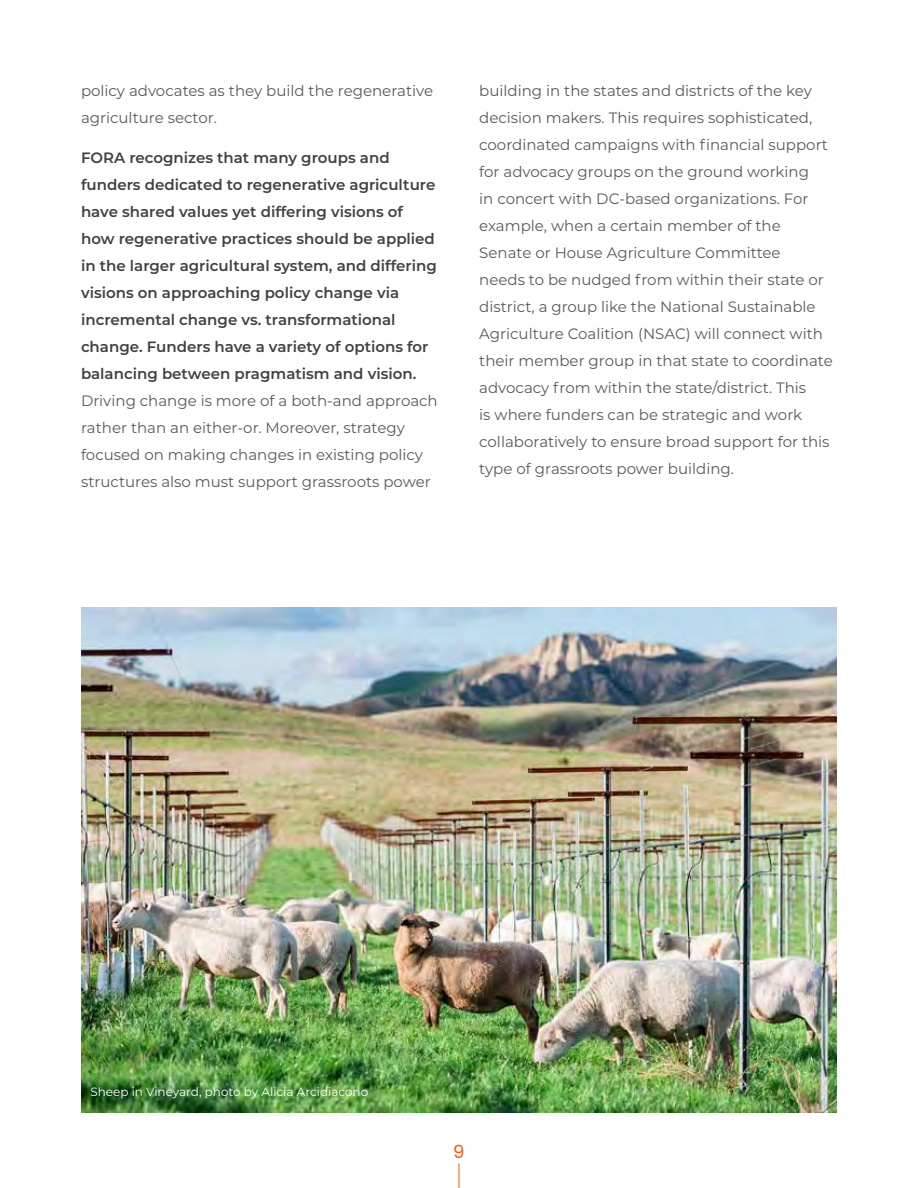
<style>
.page{position:relative;width:918px;height:1188px;background:#fff}
.page>*{position:absolute;margin:0;border:0;box-sizing:border-box;transform-origin:0 0}
.t1{font:18px "Poppins";color:#f25900}
.t2{font:15px/27px "Montserrat";color:#58595b}
.t3{font:600 15px/27px "Montserrat";color:#414141}
.t4{font:12px "Montserrat";color:#fff}
</style>
<div class="page">
<svg style="left:459px;top:1163px;width:1px;height:25px"></svg>
<img style="left:81px;top:607px;width:756px;height:505px">
<p class="t2" style="left:81px;top:76px;width:354px">policy advocates as they build the regenerative agriculture sector.</p>
<p class="t3" style="left:81px;top:144px;width:357px">FORA recognizes that many groups and funders dedicated to regenerative agriculture have shared values yet differing visions of how regenerative practices should be applied in the larger agricultural system, and differing visions on approaching policy change via incremental change vs. transformational change. Funders have a variety of options for balancing between pragmatism and vision.</p>
<p class="t2" style="left:81px;top:387px;width:358px">Driving change is more of a both-and approach rather than an either-or. Moreover, strategy focused on making changes in existing policy structures also must support grassroots power</p>
<p class="t2" style="left:479px;top:76px;width:355px">building in the states and districts of the key decision makers. This requires sophisticated, coordinated campaigns with financial support for advocacy groups on the ground working<br>in concert with DC-based organizations. For example, when a certain member of the Senate or House Agriculture Committee<br>needs to be nudged from within their state or district, a group like the National Sustainable Agriculture Coalition (NSAC) will connect with their member group in that state to coordinate advocacy from within the state/district. This<br>is where funders can be strategic and work collaboratively to ensure broad support for this type of grassroots power building.</p>
<p class="t4" style="left:90px;top:1084px;width:279px">Sheep in Vineyard, photo by Alicia Arcidiacono</p>
<p class="t1" style="left:453px;top:1141px;width:13px">9</p>
</div>
